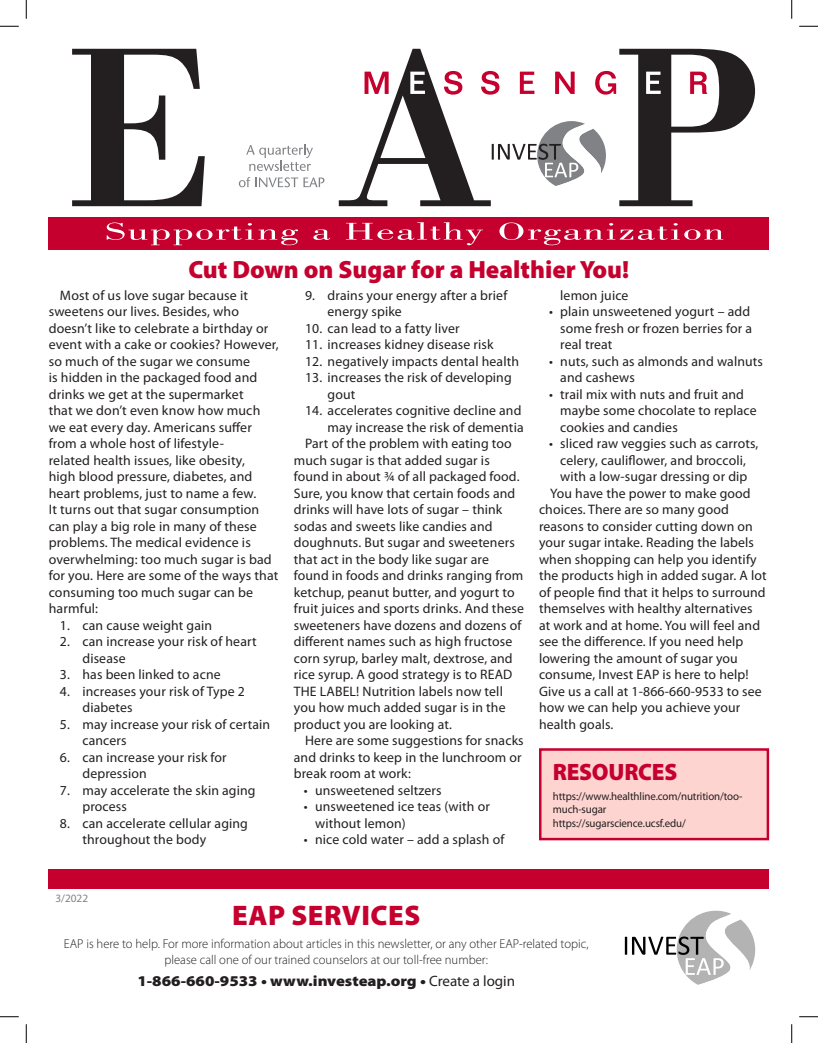
<style>
.page{position:relative;width:818px;height:1043px;background:#fff}
.page>*{position:absolute;margin:0;border:0;box-sizing:border-box;transform-origin:0 0}
.t1{font:900 28.38px "Myriad Pro";letter-spacing:.02em;color:#c5002e}
.Subtitle{font:900 25px "Myriad Pro";color:#c5002e}
.t2{font:900 23.75px "Myriad Pro";letter-spacing:-.01em;color:#c5002e}
.t3{font:900 15px "Myriad Pro";color:#231f20;scale:1.1 1}
.t4{font:13.75px/16.5px "Myriad Pro";letter-spacing:.01em;color:#231f20}
.t5{font:300 12.88px/15.5px "Myriad Pro";color:#231f20;text-align:center}
.t6{font:11.25px/13.5px "Myriad Pro";letter-spacing:-.01em;color:#231f20}
.t7{font:11.25px "Myriad Pro";color:#808285}
.s1{font-weight:400}
</style>
<div class="page">
<svg style="left:72px;top:49px;width:133px;height:157px"></svg>
<svg style="left:246px;top:144px;width:67px;height:27px"></svg>
<svg style="left:239px;top:177px;width:85px;height:10px"></svg>
<div style="left:49px;top:217px;width:720px;height:32px;background:#c5002e"></div>
<svg style="left:107px;top:222px;width:191px;height:23px"></svg>
<svg style="left:313px;top:229px;width:17px;height:11px"></svg>
<svg style="left:346px;top:222px;width:137px;height:23px"></svg>
<svg style="left:499px;top:222px;width:224px;height:23px"></svg>
<svg style="left:339px;top:49px;width:416px;height:157px"></svg>
<div style="left:540px;top:749px;width:227px;height:90px;background:#fed4d1"></div>
<div style="left:539px;top:748px;width:230px;height:92px;border:2px solid #c5002e"></div>
<div style="left:49px;top:869px;width:720px;height:20px;background:#c5002e"></div>
<svg style="left:624px;top:910px;width:131px;height:75px"></svg>
<svg style="left:0;top:25px;width:19px;height:2px"></svg>
<svg style="left:799px;top:25px;width:19px;height:2px"></svg>
<svg style="left:0;top:1016px;width:19px;height:1px"></svg>
<svg style="left:799px;top:1016px;width:19px;height:1px"></svg>
<svg style="left:25px;top:0;width:2px;height:19px"></svg>
<svg style="left:25px;top:1024px;width:2px;height:18px"></svg>
<svg style="left:791px;top:0;width:1px;height:19px"></svg>
<svg style="left:791px;top:1024px;width:1px;height:18px"></svg>
<p class="Subtitle" style="left:188px;top:252px;width:442px">Cut Down on Sugar for a Healthier You!</p>
<p class="t4" style="left:49px;top:286px;width:231px;text-indent:11px">Most of us love sugar because it sweetens our lives. Besides, who doesn’t like to celebrate a birthday or event with a cake or cookies? However, so much of the sugar we consume<br>is hidden in the packaged food and drinks we get at the supermarket<br>that we don’t even know how much we eat every day. Americans suffer from a whole host of lifestyle-<br>related health issues, like obesity,<br>high blood pressure, diabetes, and heart problems, just to name a few.<br>It turns out that sugar consumption can play a big role in many of these problems. The medical evidence is overwhelming: too much sugar is bad for you. Here are some of the ways that consuming too much sugar can be harmful:</p>
<p class="t4" style="left:60px;top:616px;width:154px">1. can cause weight gain</p>
<p class="t4" style="left:82px;top:633px;width:176px;text-indent:-22px">2. can increase your risk of heart disease</p>
<p class="t4" style="left:60px;top:666px;width:162px">3. has been linked to acne</p>
<p class="t4" style="left:82px;top:682px;width:164px;text-indent:-22px">4. increases your risk of Type 2 diabetes</p>
<p class="t4" style="left:82px;top:715px;width:189px;text-indent:-22px">5. may increase your risk of certain cancers</p>
<p class="t4" style="left:82px;top:748px;width:146px;text-indent:-22px">6. can increase your risk for depression</p>
<p class="t4" style="left:82px;top:781px;width:174px;text-indent:-22px">7. may accelerate the skin aging process</p>
<p class="t4" style="left:82px;top:814px;width:167px;text-indent:-22px">8. can accelerate cellular aging throughout the body</p>
<p class="t4" style="left:327px;top:286px;width:181px;text-indent:-22px">9. drains your energy after a brief energy spike</p>
<p class="t4" style="left:305px;top:319px;width:156px">10. can lead to a fatty liver</p>
<p class="t4" style="left:305px;top:336px;width:190px">11. increases kidney disease risk</p>
<p class="t4" style="left:305px;top:352px;width:215px">12. negatively impacts dental health</p>
<p class="t4" style="left:327px;top:369px;width:186px;text-indent:-22px">13. increases the risk of developing gout</p>
<p class="t4" style="left:305px;top:402px;width:220px;text-align:right">14. accelerates cognitive decline and may increase the risk of dementia</p>
<p class="t4" style="left:294px;top:435px;width:231px;text-indent:11px">Part of the problem with eating too much sugar is that added sugar is found in about ¾ of all packaged food.<br>Sure, you know that certain foods and drinks will have lots of sugar – think sodas and sweets like candies and doughnuts. But sugar and sweeteners that act in the body like sugar are found in foods and drinks ranging from ketchup, peanut butter, and yogurt to fruit juices and sports drinks. And these sweeteners have dozens and dozens of different names such as high fructose corn syrup, barley malt, dextrose, and rice syrup. A good strategy is to READ THE LABEL! Nutrition labels now tell you how much added sugar is in the product you are looking at.</p>
<p class="t4" style="left:294px;top:732px;width:231px;text-indent:11px">Here are some suggestions for snacks and drinks to keep in the lunchroom or break room at work:</p>
<p class="t4" style="left:304px;top:781px;width:139px">• unsweetened seltzers</p>
<p class="t4" style="left:315px;top:798px;width:176px;text-indent:-11px">• unsweetened ice teas (with or without lemon)</p>
<p class="t4" style="left:304px;top:831px;width:202px">• nice cold water – add a splash of</p>
<p class="t4" style="left:560px;top:286px;width:70px">lemon juice</p>
<p class="t4" style="left:560px;top:303px;width:193px;text-indent:-11px">• plain unsweetened yogurt – add some fresh or frozen berries for a real treat</p>
<p class="t4" style="left:560px;top:352px;width:204px;text-indent:-11px">• nuts, such as almonds and walnuts and cashews</p>
<p class="t4" style="left:560px;top:385px;width:198px;text-indent:-11px">• trail mix with nuts and fruit and maybe some chocolate to replace cookies and candies</p>
<p class="t4" style="left:549px;top:435px;width:211px;text-align:center">• sliced raw veggies such as carrots, celery, cauliflower, and broccoli, with a low-sugar dressing or dip</p>
<p class="t4" style="left:539px;top:484px;width:229px;text-indent:11px">You have the power to make good choices. There are so many good reasons to consider cutting down on your sugar intake. Reading the labels when shopping can help you identify the products high in added sugar. A lot of people find that it helps to surround themselves with healthy alternatives at work and at home. You will feel and see the difference. If you need help lowering the amount of sugar you consume, Invest EAP is here to help!<br>Give us a call at 1-866-660-9533 to see how we can help you achieve your health goals.</p>
<p class="t2" style="left:552px;top:756px;width:126px">RESOURCES</p>
<p class="t6" style="left:552px;top:788px;width:191px">https://www.healthline.com/nutrition/too&shy;much-sugar<br>https://sugarscience.ucsf.edu/</p>
<p class="t7" style="left:55px;top:891px;width:34px">3/2022</p>
<p class="t1" style="left:232px;top:896px;width:190px">EAP SERVICES</p>
<p class="t5" style="left:64px;top:936px;width:526px">EAP is here to help. For more information about articles in this newsletter, or any other EAP-related topic, please call one of our trained counselors at our toll-free number:</p>
<p class="t3" style="left:137px;top:970px;width:345px">1-866-660-9533 • www.investeap.org • <span class="s1">Create a login</span></p>
</div>
